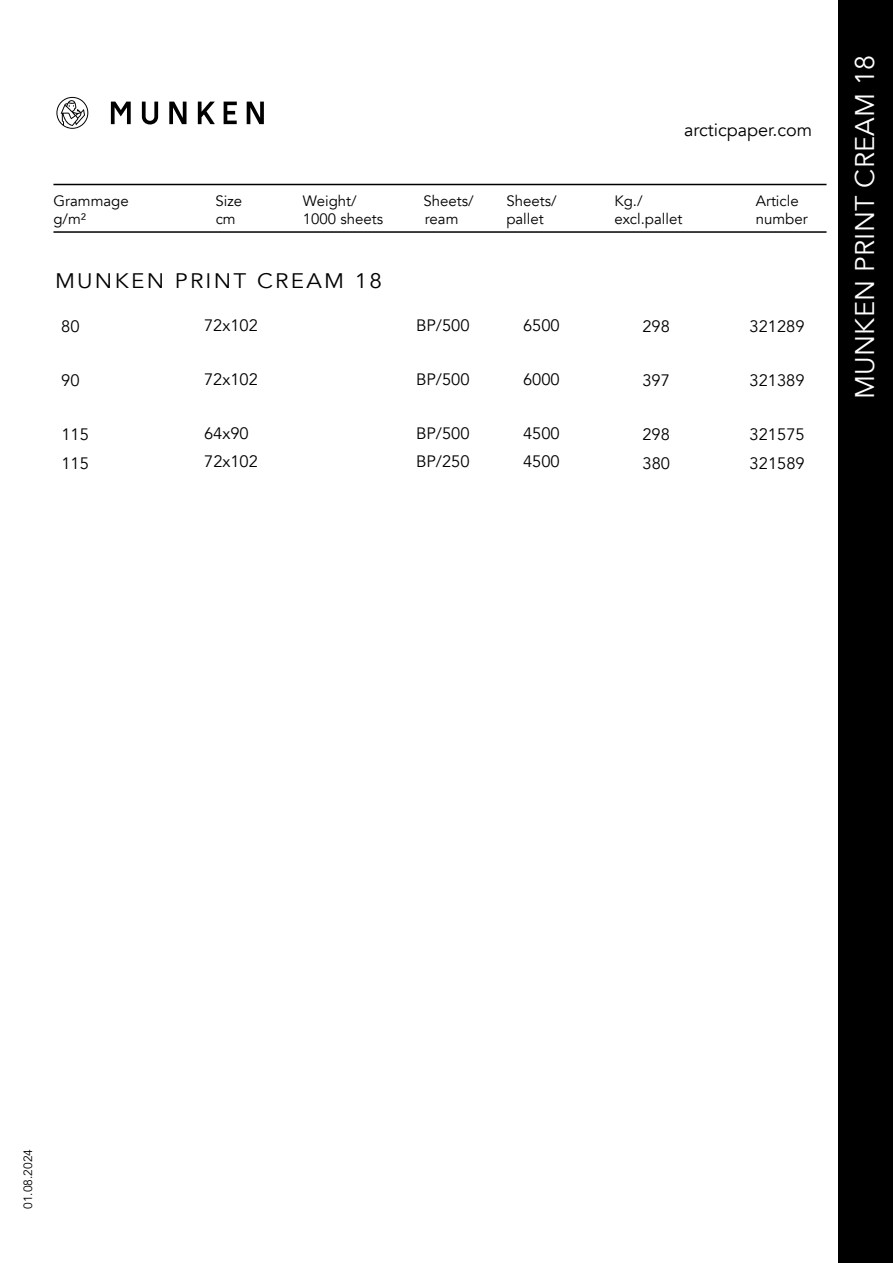
<style>
.page{position:relative;width:893px;height:1263px;background:#fff}
.page>*{position:absolute;margin:0;border:0;box-sizing:border-box;transform-origin:0 0}
.t1{font:27px "Avenir";letter-spacing:.01em;color:#fff}
.t2{font:21px "Avenir";letter-spacing:.1em;color:#000;scale:1.07 1}
.t3{font:18px "Avenir";color:#000}
.t4{font:16.5px "Avenir";color:#000}
.t5{font:15px "Avenir";color:#000}
.t6{font:12px "Avenir";color:#000}
</style>
<div class="page">
<div style="left:838px;top:0;width:54px;height:1263px;background:#000"></div>
<hr style="left:53px;top:184px;width:773px;height:1px;background:#000">
<hr style="left:53px;top:231px;width:773px;height:2px;background:#000">
<svg style="left:142px;top:102px;width:122px;height:22px"></svg>
<svg style="left:111px;top:102px;width:20px;height:22px"></svg>
<svg style="left:56px;top:97px;width:32px;height:32px"></svg>
<p class="t3" style="left:684px;top:119px;width:129px">arcticpaper.com</p>
<p class="t5" style="left:53px;top:192px;width:77px">Grammage</p>
<p class="t5" style="left:215px;top:192px;width:28px">Size</p>
<p class="t5" style="left:303px;top:192px;width:55px">Weight/</p>
<p class="t5" style="left:423px;top:192px;width:52px">Sheets/</p>
<p class="t5" style="left:506px;top:192px;width:52px">Sheets/</p>
<p class="t5" style="left:614px;top:192px;width:30px">Kg./</p>
<p class="t5" style="left:756px;top:192px;width:45px">Article</p>
<p class="t5" style="left:53px;top:210px;width:34px">g/m²</p>
<p class="t5" style="left:216px;top:210px;width:22px">cm</p>
<p class="t5" style="left:303px;top:210px;width:82px">1000 sheets</p>
<p class="t5" style="left:425px;top:210px;width:35px">ream</p>
<p class="t5" style="left:506px;top:210px;width:39px">pallet</p>
<p class="t5" style="left:614px;top:210px;width:70px">excl.pallet</p>
<p class="t5" style="left:756px;top:210px;width:53px">number</p>
<p class="t2" style="left:55px;top:269px;width:307px">MUNKEN PRINT CREAM 18</p>
<p class="t4" style="left:61px;top:317px;width:20px">80</p>
<p class="t4" style="left:204px;top:315px;width:55px">72x102</p>
<p class="t4" style="left:416px;top:315px;width:55px">BP/500</p>
<p class="t4" style="left:523px;top:315px;width:38px">6500</p>
<p class="t4" style="left:642px;top:317px;width:29px">298</p>
<p class="t4" style="left:750px;top:317px;width:57px">321289</p>
<p class="t4" style="left:61px;top:371px;width:20px">90</p>
<p class="t4" style="left:204px;top:369px;width:55px">72x102</p>
<p class="t4" style="left:416px;top:369px;width:55px">BP/500</p>
<p class="t4" style="left:523px;top:369px;width:38px">6000</p>
<p class="t4" style="left:642px;top:371px;width:29px">397</p>
<p class="t4" style="left:750px;top:371px;width:57px">321389</p>
<p class="t4" style="left:61px;top:425px;width:29px">115</p>
<p class="t4" style="left:204px;top:423px;width:46px">64x90</p>
<p class="t4" style="left:416px;top:423px;width:55px">BP/500</p>
<p class="t4" style="left:523px;top:423px;width:38px">4500</p>
<p class="t4" style="left:642px;top:425px;width:29px">298</p>
<p class="t4" style="left:750px;top:425px;width:57px">321575</p>
<p class="t4" style="left:61px;top:453px;width:29px">115</p>
<p class="t4" style="left:204px;top:452px;width:55px">72x102</p>
<p class="t4" style="left:416px;top:452px;width:55px">BP/250</p>
<p class="t4" style="left:523px;top:452px;width:38px">4500</p>
<p class="t4" style="left:642px;top:453px;width:29px">380</p>
<p class="t4" style="left:750px;top:453px;width:57px">321589</p>
<h1 class="t1" style="left:849px;top:67px;width:17px;rotate:-90deg">3</h1>
<h1 class="t1" style="left:849px;top:399px;width:346px;rotate:-90deg">MUNKEN PRINT CREAM 18</h1>
<h1 class="t1" style="left:849px;top:443px;width:251px;rotate:-90deg">MUNKEN PREMIUM</h1>
<p class="t6" style="left:21px;top:1209px;width:62px;rotate:-90deg">01.08.2024</p>
</div>
